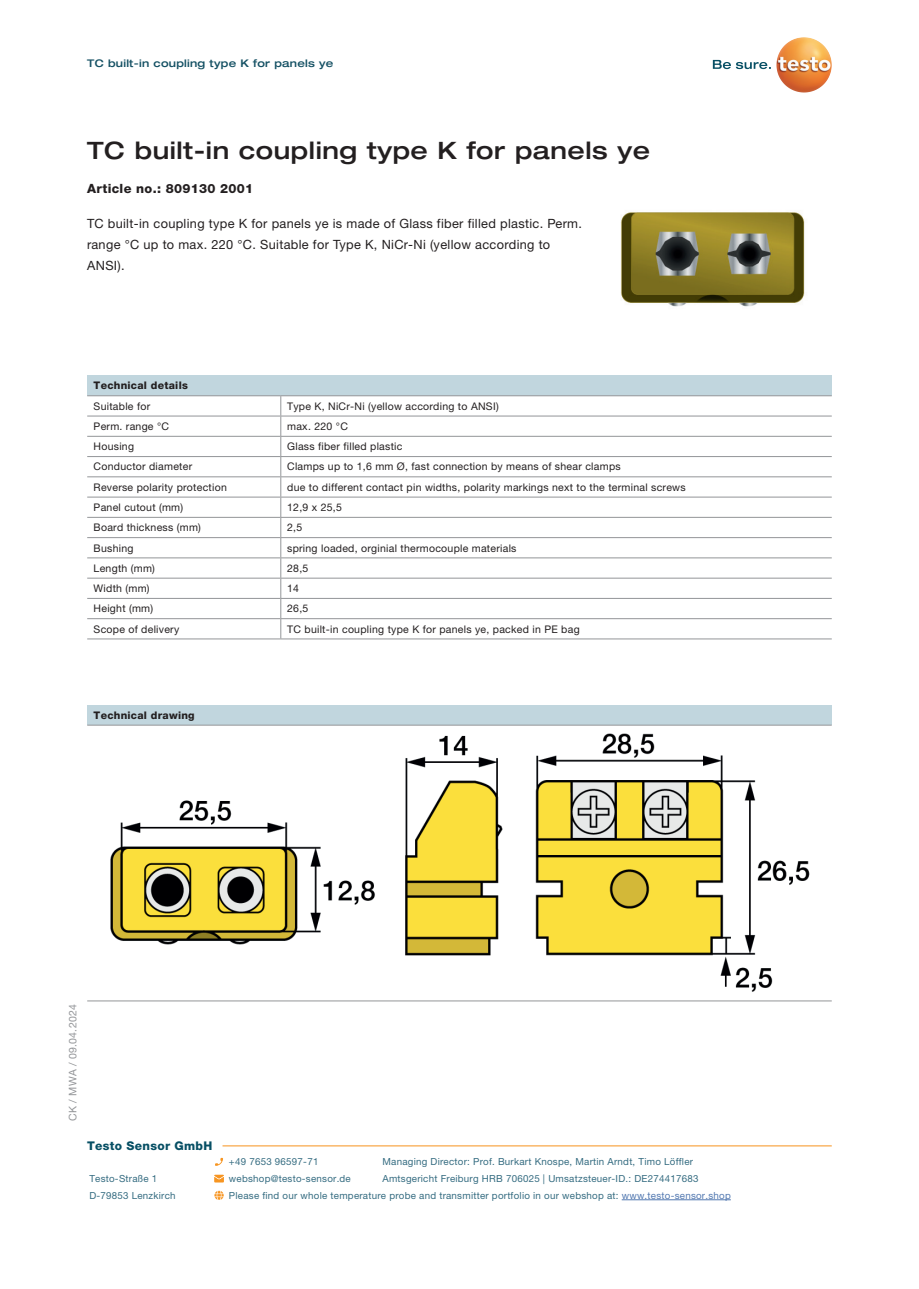
<style>
.page{position:relative;width:919px;height:1289px;background:#fff}
.page>*{position:absolute;margin:0;border:0;box-sizing:border-box;transform-origin:0 0}
.t1{font:500 expanded 24px "Helvetica Neue LTW1 G";letter-spacing:.025em;color:#231f20}
.t2{font:12.75px/21px "Helvetica Neue LTW1 G";letter-spacing:.025em;color:#231f20}
.t3{font:800 12.75px "Helvetica Neue LTW1 G";letter-spacing:.025em;color:#231f20}
.t4{font:800 12px "Helvetica Neue LTW1 G";letter-spacing:.025em;color:#074f64}
.t5{font:10.5px "Helvetica Neue LTW1 G";letter-spacing:.025em;color:#231f20}
.t6{font:500 expanded 10.5px "Helvetica Neue LT Com";letter-spacing:.025em;color:#155164}
.t7{font:800 10.5px "Helvetica Neue LTW1 G";letter-spacing:.025em;color:#231f20}
.t8{font:10.5px "Helvetica Neue LTW1 G";letter-spacing:.025em;color:#939598}
.t9{font:9.75px "Helvetica Neue LTW1 G";letter-spacing:.025em;color:#356c81}
.s1{color:#5379b1}
</style>
<div class="page">
<svg style="left:790px;top:37px;width:13px;height:4px"></svg>
<svg style="left:712px;top:60px;width:58px;height:9px"></svg>
<img style="left:620px;top:212px;width:185px;height:95px">
<div style="left:87px;top:375px;width:744px;height:21px;background:#c1d6de"></div>
<svg style="left:87px;top:396px;width:744px;height:19px"></svg>
<svg style="left:87px;top:416px;width:744px;height:222px"></svg>
<hr style="left:87px;top:395px;width:194px;height:1px;background:#939598">
<hr style="left:281px;top:395px;width:550px;height:1px;background:#939598">
<hr style="left:87px;top:415px;width:194px;height:1px;background:#939598">
<hr style="left:281px;top:415px;width:550px;height:1px;background:#939598">
<hr style="left:87px;top:436px;width:194px;height:1px;background:#939598">
<hr style="left:281px;top:436px;width:550px;height:1px;background:#939598">
<hr style="left:87px;top:456px;width:194px;height:1px;background:#939598">
<hr style="left:281px;top:456px;width:550px;height:1px;background:#939598">
<hr style="left:87px;top:476px;width:194px;height:1px;background:#939598">
<hr style="left:281px;top:476px;width:550px;height:1px;background:#939598">
<hr style="left:87px;top:496px;width:194px;height:1px;background:#939598">
<hr style="left:281px;top:496px;width:550px;height:1px;background:#939598">
<hr style="left:87px;top:517px;width:194px;height:1px;background:#939598">
<hr style="left:281px;top:517px;width:550px;height:1px;background:#939598">
<hr style="left:87px;top:537px;width:194px;height:1px;background:#939598">
<hr style="left:281px;top:537px;width:550px;height:1px;background:#939598">
<hr style="left:87px;top:557px;width:194px;height:1px;background:#939598">
<hr style="left:281px;top:557px;width:550px;height:1px;background:#939598">
<hr style="left:87px;top:577px;width:194px;height:1px;background:#939598">
<hr style="left:281px;top:577px;width:550px;height:1px;background:#939598">
<hr style="left:87px;top:598px;width:194px;height:1px;background:#939598">
<hr style="left:281px;top:598px;width:550px;height:1px;background:#939598">
<hr style="left:87px;top:618px;width:194px;height:1px;background:#939598">
<hr style="left:281px;top:618px;width:550px;height:1px;background:#939598">
<svg style="left:280px;top:396px;width:1px;height:242px"></svg>
<hr style="left:87px;top:638px;width:194px;height:1px;background:#939598">
<hr style="left:281px;top:638px;width:550px;height:1px;background:#939598">
<div style="left:87px;top:705px;width:744px;height:20px;background:#c1d6de"></div>
<hr style="left:87px;top:724px;width:744px;height:1px;background:#939598">
<hr style="left:87px;top:1000px;width:744px;height:1px;background:#939598">
<img style="left:110px;top:733px;width:700px;height:259px">
<svg style="left:215px;top:1157px;width:8px;height:8px"></svg>
<svg style="left:214px;top:1174px;width:10px;height:8px"></svg>
<svg style="left:214px;top:1190px;width:10px;height:9px"></svg>
<hr style="left:621px;top:1199px;width:109px;height:1px;background:#5379b1">
<hr style="left:222px;top:1145px;width:609px;height:1px;background:#f7931d">
<p class="t6" style="left:87px;top:57px;width:248px">TC built-in coupling type K for panels ye</p>
<h1 class="t1" style="left:87px;top:135px;width:564px">TC built-in coupling type K for panels ye</h1>
<p class="t3" style="left:87px;top:181px;width:167px">Article no.: 809130 2001</p>
<p class="t2" style="left:87px;top:213px;width:496px">TC built-in coupling type K for panels ye is made of Glass fiber filled plastic. Perm. range °C up to max. 220 °C. Suitable for Type K, NiCr-Ni (yellow according to<br>ANSI).</p>
<p class="t7" style="left:94px;top:379px;width:96px">Technical details</p>
<p class="t5" style="left:94px;top:399px;width:58px">Suitable for</p>
<p class="t5" style="left:287px;top:399px;width:213px">Type K, NiCr-Ni (yellow according to ANSI)</p>
<p class="t5" style="left:94px;top:420px;width:77px">Perm. range °C</p>
<p class="t5" style="left:287px;top:420px;width:62px">max. 220 °C</p>
<p class="t5" style="left:94px;top:440px;width:42px">Housing</p>
<p class="t5" style="left:287px;top:440px;width:117px">Glass fiber filled plastic</p>
<p class="t5" style="left:94px;top:460px;width:100px">Conductor diameter</p>
<p class="t5" style="left:287px;top:460px;width:335px">Clamps up to 1,6 mm Ø, fast connection by means of shear clamps</p>
<p class="t5" style="left:94px;top:480px;width:135px">Reverse polarity protection</p>
<p class="t5" style="left:287px;top:480px;width:400px">due to different contact pin widths, polarity markings next to the terminal screws</p>
<p class="t5" style="left:94px;top:501px;width:91px">Panel cutout (mm)</p>
<p class="t5" style="left:287px;top:501px;width:56px">12,9 x 25,5</p>
<p class="t5" style="left:94px;top:521px;width:109px">Board thickness (mm)</p>
<p class="t5" style="left:287px;top:521px;width:17px">2,5</p>
<p class="t5" style="left:94px;top:541px;width:41px">Bushing</p>
<p class="t5" style="left:287px;top:541px;width:231px">spring loaded, orginial thermocouple materials</p>
<p class="t5" style="left:94px;top:561px;width:63px">Length (mm)</p>
<p class="t5" style="left:287px;top:561px;width:23px">28,5</p>
<p class="t5" style="left:94px;top:582px;width:58px">Width (mm)</p>
<p class="t5" style="left:287px;top:582px;width:13px">14</p>
<p class="t5" style="left:94px;top:602px;width:61px">Height (mm)</p>
<p class="t5" style="left:287px;top:602px;width:23px">26,5</p>
<p class="t5" style="left:94px;top:622px;width:87px">Scope of delivery</p>
<p class="t5" style="left:287px;top:622px;width:294px">TC built-in coupling type K for panels ye, packed in PE bag</p>
<p class="t7" style="left:94px;top:708px;width:103px">Technical drawing</p>
<p class="t8" style="left:66px;top:1120px;width:118px;rotate:-90deg">CK / MWA / 09.04.2024</p>
<p class="t4" style="left:87px;top:1138px;width:127px">Testo Sensor GmbH</p>
<p class="t9" style="left:229px;top:1155px;width:91px">+49 7653 96597-71</p>
<p class="t9" style="left:382px;top:1155px;width:312px">Managing Director: Prof. Burkart Knospe, Martin Arndt, Timo Löffler</p>
<p class="t9" style="left:89px;top:1172px;width:69px">Testo-Straße 1</p>
<p class="t9" style="left:229px;top:1172px;width:123px">webshop@testo-sensor.de</p>
<p class="t9" style="left:382px;top:1172px;width:317px">Amtsgericht Freiburg HRB 706025 | Umsatzsteuer-ID.: DE274417683</p>
<p class="t9" style="left:89px;top:1189px;width:88px">D-79853 Lenzkirch</p>
<p class="t9" style="left:229px;top:1189px;width:503px">Please find our whole temperature probe and transmitter portfolio in our webshop at: <span class="s1">www.testo-sensor.shop</span></p>
</div>
